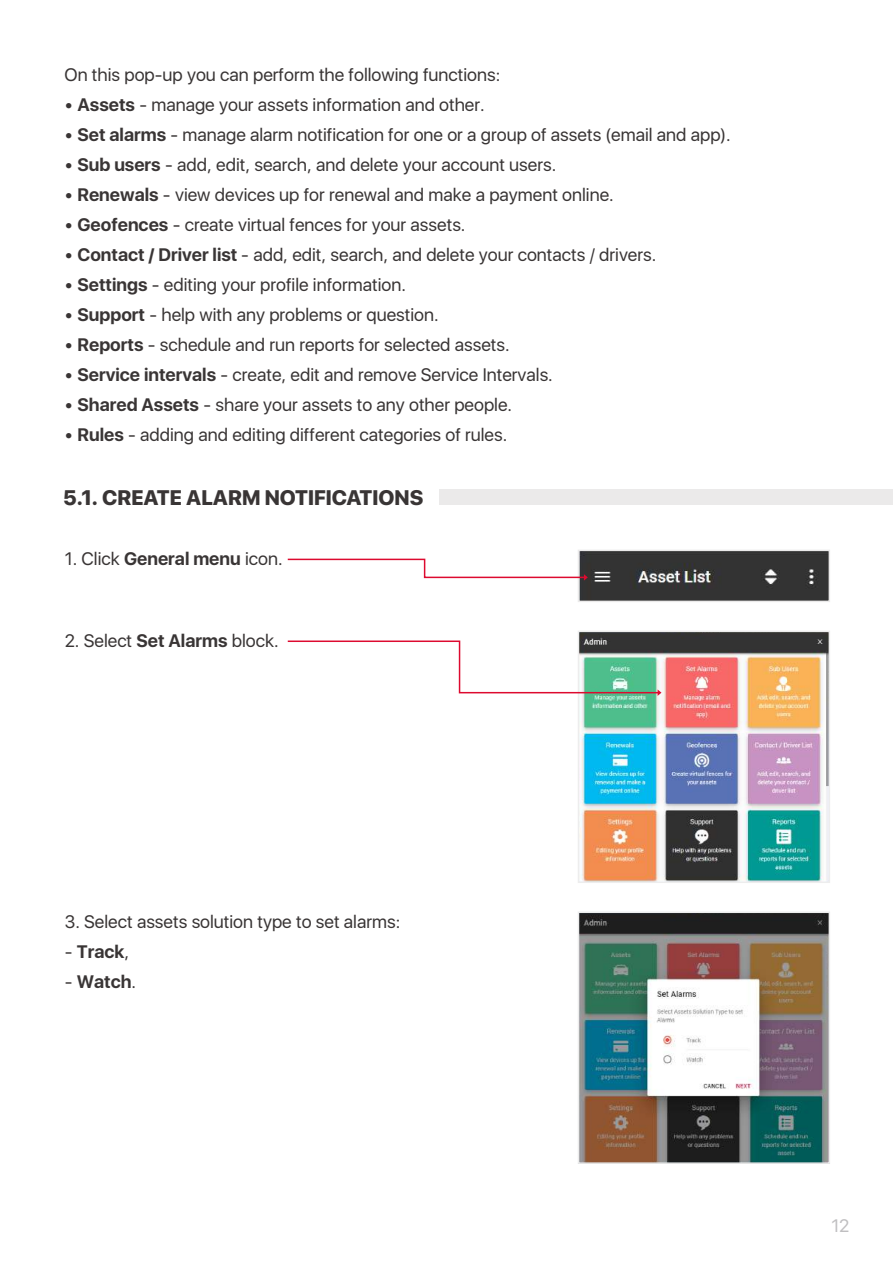
<style>
.page{position:relative;width:893px;height:1263px;background:#fff}
.page>*{position:absolute;margin:0;border:0;box-sizing:border-box;transform-origin:0 0}
.t1{font:800 21px "SFUI Display";color:#393535}
.t2{font:18px "SFUI Display";color:#393535}
.t3{font:700 18px "SFUI Display";color:#393535}
.t4{font:18px "SFUI Display";color:#c0bfc1}
.s1{font-weight:700}
.s2{font-weight:400}
</style>
<div class="page">
<img style="left:581px;top:634px;width:246px;height:246px">
<div style="left:578px;top:631px;width:252px;height:252px;border:2px solid #ededed"></div>
<img style="left:581px;top:914px;width:246px;height:247px">
<div style="left:578px;top:911px;width:252px;height:253px;border:2px solid #ededed"></div>
<div style="left:439px;top:489px;width:454px;height:16px;background:#ebeaea"></div>
<img style="left:581px;top:553px;width:246px;height:46px">
<div style="left:578px;top:550px;width:252px;height:52px;border:2px solid #ebeaea"></div>
<svg style="left:287px;top:558px;width:301px;height:22px"></svg>
<svg style="left:287px;top:640px;width:374px;height:56px"></svg>
<p class="t2" style="left:65px;top:62px;width:437px">On this pop-up you can perform the following functions:</p>
<p class="t2" style="left:65px;top:92px;width:422px">• <span class="s1">Assets</span> - manage your assets information and other.</p>
<p class="t2" style="left:65px;top:122px;width:668px">• <span class="s1">Set alarms</span> - manage alarm notification for one or a group of assets (email and app).</p>
<p class="t2" style="left:65px;top:152px;width:493px">• <span class="s1">Sub users</span> - add, edit, search, and delete your account users.</p>
<p class="t2" style="left:65px;top:182px;width:551px">• <span class="s1">Renewals</span> - view devices up for renewal and make a payment online.</p>
<p class="t2" style="left:65px;top:212px;width:403px">• <span class="s1">Geofences</span> - create virtual fences for your assets.</p>
<p class="t2" style="left:65px;top:242px;width:593px">• <span class="s1">Contact / Driver list</span> - add, edit, search, and delete your contacts / drivers.</p>
<p class="t2" style="left:65px;top:272px;width:343px">• <span class="s1">Settings</span> - editing your profile information.</p>
<p class="t2" style="left:65px;top:302px;width:376px">• <span class="s1">Support</span> - help with any problems or question.</p>
<p class="t2" style="left:65px;top:332px;width:447px">• <span class="s1">Reports</span> - schedule and run reports for selected assets.</p>
<p class="t2" style="left:65px;top:362px;width:490px">• <span class="s1">Service intervals</span> - create, edit and remove Service Intervals.</p>
<p class="t2" style="left:65px;top:392px;width:449px">• <span class="s1">Shared Assets</span> - share your assets to any other people.</p>
<p class="t2" style="left:65px;top:422px;width:444px">• <span class="s1">Rules</span> - adding and editing different categories of rules.</p>
<p class="t1" style="left:63px;top:485px;width:362px">5.1. CREATE ALARM NOTIFICATIONS</p>
<p class="t2" style="left:65px;top:547px;width:219px">1. Click <span class="s1">General menu</span> icon.</p>
<p class="t2" style="left:65px;top:629px;width:215px">2. Select <span class="s1">Set Alarms</span> block.</p>
<p class="t2" style="left:65px;top:910px;width:337px">3. Select assets solution type to set alarms:</p>
<p class="t3" style="left:65px;top:942px;width:66px"><span class="s2">-</span> Track<span class="s2">,</span></p>
<p class="t3" style="left:65px;top:972px;width:73px"><span class="s2">-</span> Watch<span class="s2">.</span></p>
<p class="t4" style="left:831px;top:1213px;width:19px">12</p>
</div>
